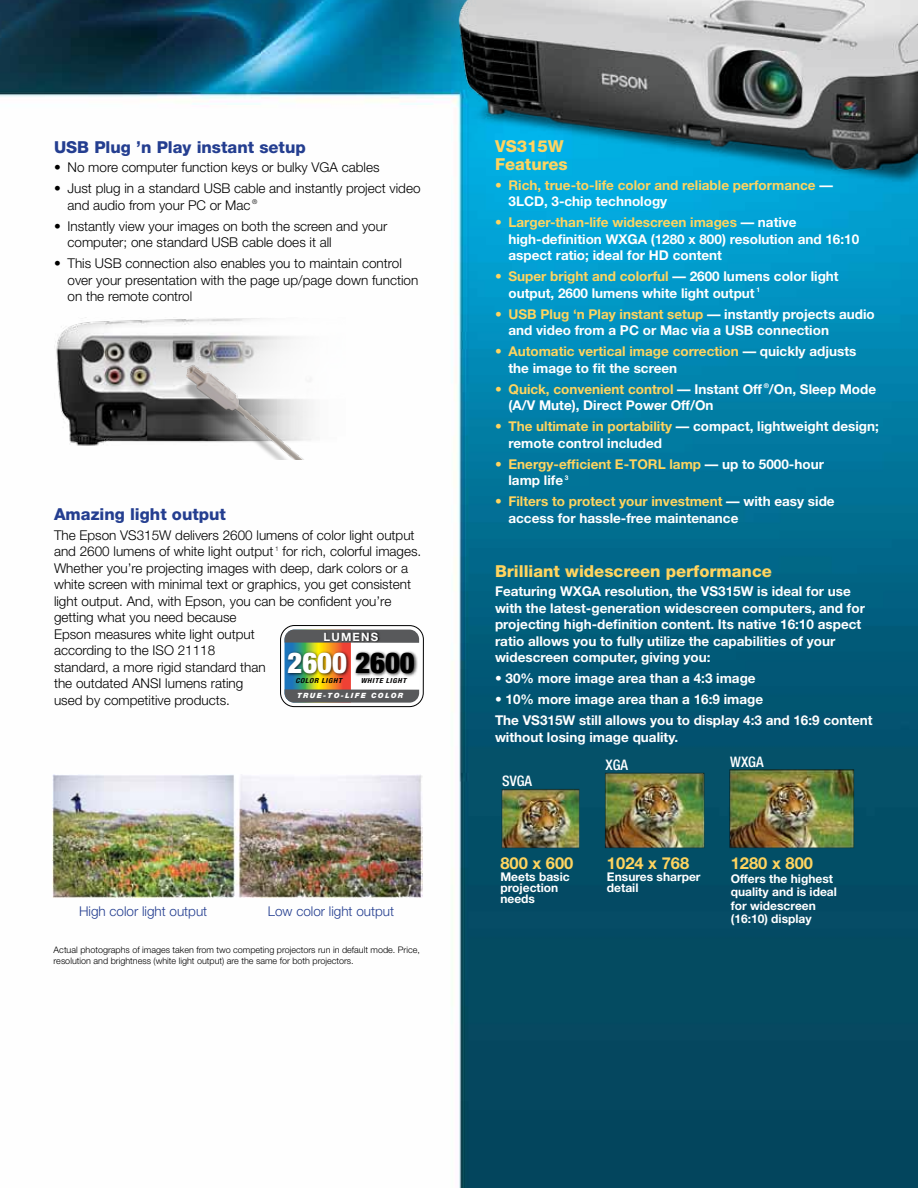
<style>
.page{position:relative;width:918px;height:1188px;background:#fff}
.page>*{position:absolute;margin:0;border:0;box-sizing:border-box;transform-origin:0 0}
.t1{font:900 condensed 28.8px "Helvetica Neue";color:#fff}
.t2{font:800 16.5px/18px "Helvetica Neue";color:#ffd45f}
.t3{font:800 16.5px "Helvetica Neue";color:#243e90}
.t4{font:700 16.5px "Helvetica Neue";color:#ffd45f}
.t5{font:500 condensed 14.55px "Helvetica Neue";color:#fff}
.t6{font:700 13.5px/16.5px "Helvetica Neue";color:#fff}
.t7{font:300 13.5px/16.5px "Helvetica Neue";color:#000}
.t8{font:700 13.5px/16.5px "Helvetica Neue";color:#ffd45f}
.t9{font:300 13.5px "Helvetica Neue";color:#243e90}
.t10{font:700 12px/11.2px "Helvetica Neue";color:#fff}
.t11{font:700 11.55px "Helvetica Neue";letter-spacing:.1em;color:#fff}
.t12{font:300 9px/10.8px "Helvetica Neue";color:#000}
.t13{font:italic 900 7.2px "Helvetica Neue";letter-spacing:.2em;color:#fff}
.t14{font:italic 700 condensed 6.9px "Helvetica Neue";letter-spacing:.07em;color:#000;scale:1.13 1}
.s1{color:#000}
.s2{color:#fff}
.s3{color:#ffd45f}
</style>
<div class="page">
<img style="left:0;top:0;width:918px;height:1188px">
<img style="left:54px;top:318px;width:369px;height:132px">
<img style="left:174px;top:360px;width:172px;height:100px">
<img style="left:280px;top:625px;width:144px;height:82px">
<img style="left:417px;top:0;width:501px;height:208px">
<img style="left:52px;top:775px;width:371px;height:123px">
<img style="left:500px;top:752px;width:359px;height:113px">
<p class="t3" style="left:54px;top:137px;width:253px">USB Plug ’n Play instant setup</p>
<p class="t7" style="left:54px;top:159px;width:327px">• No more computer function keys or bulky VGA cables</p>
<p class="t7" style="left:68px;top:180px;width:355px;text-indent:-14px">• Just plug in a standard USB cable and instantly project video and audio from your PC or Mac <sup>®</sup></p>
<p class="t7" style="left:68px;top:217px;width:321px;text-indent:-14px">• Instantly view your images on both the screen and your computer; one standard USB cable does it all</p>
<p class="t7" style="left:68px;top:255px;width:352px;text-indent:-14px">• This USB connection also enables you to maintain control over your presentation with the page up/page down function on the remote control</p>
<p class="t3" style="left:54px;top:504px;width:174px">Amazing light output</p>
<p class="t7" style="left:54px;top:526px;width:369px">The Epson VS315W delivers 2600 lumens of color light output and 2600 lumens of white light output <sup>1</sup> for rich, colorful images.<br>Whether you’re projecting images with deep, dark colors or a white screen with minimal text or graphics, you get consistent light output. And, with Epson, you can be confident you’re getting what you need because<br>Epson measures white light output<br>according to the ISO 21118<br>standard, a more rigid standard than<br>the outdated ANSI lumens rating<br>used by competitive products.</p>
<p class="t11" style="left:323px;top:629px;width:56px">LUMENS</p>
<h1 class="t1" style="left:288px;top:645px;width:129px">2600 <span class="s1">2600</span></h1>
<p class="t13" style="left:297px;top:691px;width:108px">TRUE-TO-LIFE COLOR</p>
<p class="t14" style="left:295px;top:677px;width:43px">COLOR LIGHT</p>
<p class="t14" style="left:361px;top:677px;width:42px">WHITE LIGHT</p>
<p class="t9" style="left:79px;top:903px;width:130px">High color light output</p>
<p class="t12" style="left:54px;top:945px;width:368px">Actual photographs of images taken from two competing projectors run in default mode. Price, resolution and brightness (white light output) are the same for both projectors.</p>
<p class="t9" style="left:268px;top:903px;width:128px">Low color light output</p>
<p class="t2" style="left:495px;top:137px;width:74px">VS315W<br>Features</p>
<p class="t8" style="left:508px;top:176px;width:326px;text-indent:-14px">• Rich, true-to-life color and reliable performance <span class="s2">—<br>3LCD, 3-chip technology</span></p>
<p class="t6" style="left:508px;top:214px;width:352px;text-indent:-14px"><span class="s3">• Larger-than-life widescreen images</span> — native high-definition WXGA (1280 x 800) resolution and 16:10 aspect ratio; ideal for HD content</p>
<p class="t6" style="left:508px;top:268px;width:332px;text-indent:-14px"><span class="s3">• Super bright and colorful</span> — 2600 lumens color light output, 2600 lumens white light output <sup>1</sup></p>
<p class="t6" style="left:508px;top:305px;width:368px;text-indent:-14px"><span class="s3">• USB Plug ‘n Play instant setup</span> — instantly projects audio and video from a PC or Mac via a USB connection</p>
<p class="t6" style="left:508px;top:343px;width:349px;text-indent:-14px"><span class="s3">• Automatic vertical image correction</span> — quickly adjusts the image to fit the screen</p>
<p class="t6" style="left:509px;top:380px;width:369px;text-indent:-14px"><span class="s3">• Quick, convenient control</span> — Instant Off <sup>®</sup>/On, Sleep Mode (A/V Mute), Direct Power Off/On</p>
<p class="t6" style="left:509px;top:418px;width:372px;text-indent:-14px"><span class="s3">• The ultimate in portability</span> — compact, lightweight design; remote control included</p>
<p class="t8" style="left:509px;top:455px;width:317px;text-indent:-14px">• Energy-efficient E-TORL lamp <span class="s2">— up to 5000-hour lamp life</span> <sup>3</sup></p>
<p class="t6" style="left:508px;top:493px;width:328px;text-indent:-14px"><span class="s3">• Filters to protect your investment</span> — with easy side access for hassle-free maintenance</p>
<p class="t2" style="left:495px;top:562px;width:278px">Brilliant widescreen performance</p>
<p class="t6" style="left:495px;top:583px;width:371px">Featuring WXGA resolution, the VS315W is ideal for use with the latest-generation widescreen computers, and for projecting high-definition content. Its native 16:10 aspect ratio allows you to fully utilize the capabilities of your widescreen computer, giving you:</p>
<p class="t6" style="left:495px;top:670px;width:262px">• 30% more image area than a 4:3 image</p>
<p class="t6" style="left:495px;top:689px;width:379px;line-height:21px">• 10% more image area than a 16:9 image<br>The VS315W still allows you to display 4:3 and 16:9 content</p>
<p class="t6" style="left:495px;top:728px;width:185px">without losing image quality.</p>
<p class="t5" style="left:502px;top:772px;width:31px">SVGA</p>
<p class="t4" style="left:500px;top:853px;width:75px">800 x 600</p>
<p class="t10" style="left:500px;top:871px;width:71px">Meets basic projection needs</p>
<p class="t5" style="left:606px;top:756px;width:24px">XGA</p>
<p class="t5" style="left:730px;top:753px;width:35px">WXGA</p>
<p class="t4" style="left:607px;top:853px;width:84px">1024 x 768</p>
<p class="t10" style="left:607px;top:871px;width:95px">Ensures sharper detail</p>
<p class="t4" style="left:731px;top:853px;width:84px">1280 x 800</p>
<p class="t10" style="left:731px;top:872px;width:108px;line-height:13.5px">Offers the highest quality and is ideal for widescreen (16:10) display</p>
</div>
